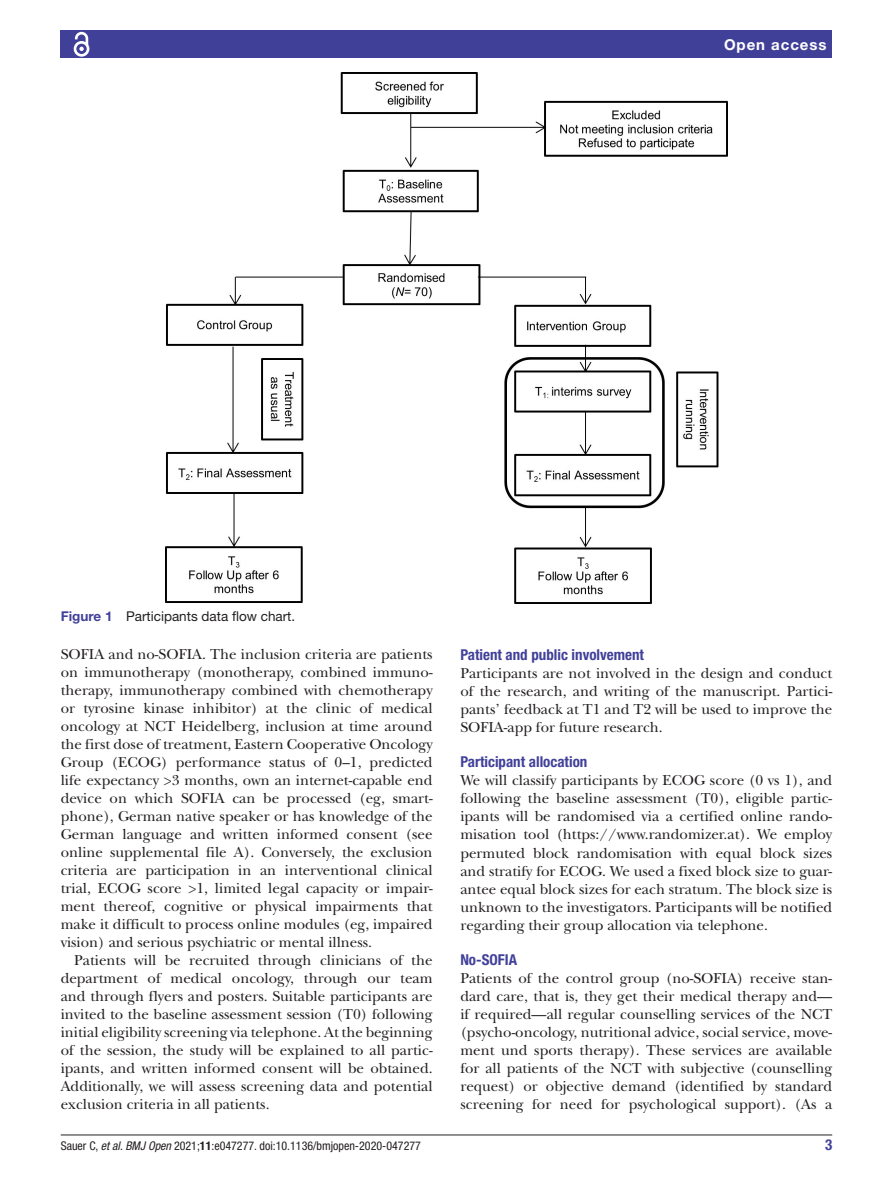
<style>
.page{position:relative;width:893px;height:1191px;background:#fff}
.page>*{position:absolute;margin:0;border:0;box-sizing:border-box;transform-origin:0 0}
.t1{font:15px/18px "New Baskerville";color:#231f20;text-align:justify}
.t2{font:700 condensed 15px "Helvetica Neue LT Std";color:#414099}
.t3{font:700 15px "Helvetica Neue LT Std";letter-spacing:.065em;color:#fff}
.t4{font:13.5px "Helvetica Neue LT Std";color:#231f20}
.t5{font:condensed 12px "Helvetica Neue LT Std";color:#231f20}
.s1{font-weight:700;color:#414099}
.s2{font-style:italic}
.s3{font-weight:700}
</style>
<div class="page">
<hr style="left:61px;top:1134px;width:771px;height:1px;background:#231f20">
<div style="left:61px;top:31px;width:771px;height:27px;background:#414099"></div>
<svg style="left:73px;top:31px;width:17px;height:26px"></svg>
<img style="left:165px;top:73px;width:562px;height:530px">
<p class="t3" style="left:724px;top:35px;width:104px">Open access</p>
<p class="t4" style="left:61px;top:608px;width:236px"><span class="s1">Figure 1</span> Participants data flow chart.</p>
<p class="t1" style="left:61px;top:645px;width:373px">SOFIA and no-SOFIA. The inclusion criteria are patients on immunotherapy (monotherapy, combined immuno&shy;therapy, immunotherapy combined with chemotherapy or tyrosine kinase inhibitor) at the clinic of medical oncology at NCT Heidelberg, inclusion at time around the first dose of treatment, Eastern Cooperative Oncology Group (ECOG) performance status of 0–1, predicted life expectancy &gt;3 months, own an internet-capable end device on which SOFIA can be processed (eg, smart&shy;phone), German native speaker or has knowledge of the German language and written informed consent (see online supplemental file A). Conversely, the exclusion criteria are participation in an interventional clinical trial, ECOG score &gt;1, limited legal capacity or impair&shy;ment thereof, cognitive or physical impairments that make it difficult to process online modules (eg, impaired vision) and serious psychiatric or mental illness.</p>
<p class="t1" style="left:61px;top:951px;width:373px;text-indent:14px">Patients will be recruited through clinicians of the department of medical oncology, through our team and through flyers and posters. Suitable participants are invited to the baseline assessment session (T0) following initial eligibility screening via telephone. At the beginning of the session, the study will be explained to all partic&shy;ipants, and written informed consent will be obtained.<br>Additionally, we will assess screening data and potential exclusion criteria in all patients.</p>
<p class="t2" style="left:460px;top:645px;width:185px">Patient and public involvement</p>
<p class="t1" style="left:460px;top:664px;width:373px">Participants are not involved in the design and conduct of the research, and writing of the manuscript. Partici&shy;pants’ feedback at T1 and T2 will be used to improve the SOFIA-app for future research.</p>
<p class="t2" style="left:460px;top:753px;width:128px">Participant allocation</p>
<p class="t1" style="left:460px;top:771px;width:373px">We will classify participants by ECOG score (0 vs 1), and following the baseline assessment (T0), eligible partic&shy;ipants will be randomised via a certified online rando&shy;misation tool (https://www.randomizer.at). We employ permuted block randomisation with equal block sizes and stratify for ECOG. We used a fixed block size to guar&shy;antee equal block sizes for each stratum. The block size is unknown to the investigators. Participants will be notified regarding their group allocation via telephone.</p>
<p class="t2" style="left:460px;top:951px;width:58px">No-SOFIA</p>
<p class="t1" style="left:460px;top:969px;width:373px">Patients of the control group (no-SOFIA) receive stan&shy;dard care, that is, they get their medical therapy and— if required—all regular counselling services of the NCT (psycho-oncology, nutritional advice, social service, move&shy;ment und sports therapy). These services are available for all patients of the NCT with subjective (counselling request) or objective demand (identified by standard screening for need for psychological support). (As a</p>
<p class="t5" style="left:61px;top:1138px;width:362px">Sauer C, <span class="s2">et al</span>. <span class="s2">BMJ Open</span> 2021;<span class="s3">11</span>:e047277. doi:10.1136/bmjopen-2020-047277</p>
<p class="t2" style="left:825px;top:1135px;width:9px">3</p>
</div>
